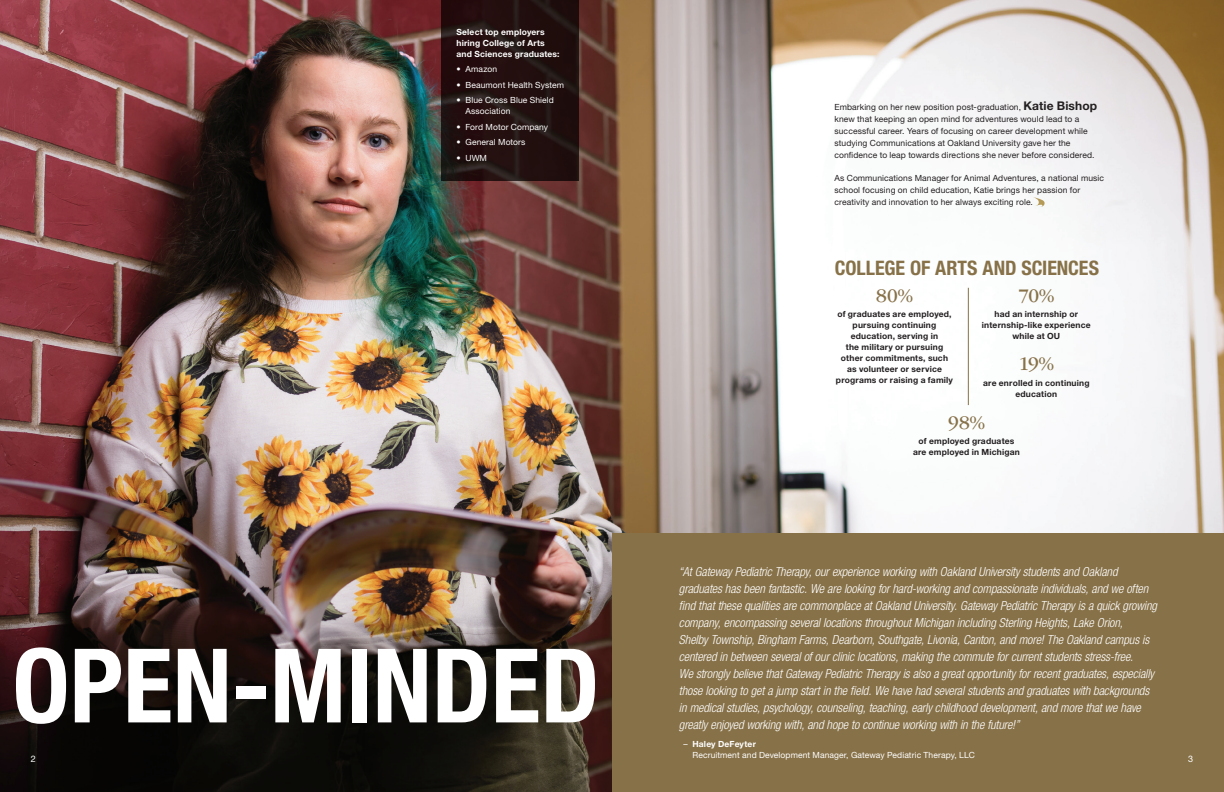
<style>
.page{position:relative;width:1224px;height:792px;background:#fff}
.page>*{position:absolute;margin:0;border:0;box-sizing:border-box;transform-origin:0 0}
.t1{font:700 condensed 103px "Helvetica Neue LT Std";color:#fff}
.t2{font:700 condensed 20px "Helvetica Neue LT Std";color:#877148}
.t3{font:20px "ITC Garamond Std";letter-spacing:-.015em;color:#877148}
.t4{font:italic 300 condensed 12.5px/17px "Helvetica Neue LT Std";letter-spacing:-.01em;color:#fff}
.t5{font:9px "Helvetica Neue LT Std";color:#fff}
.t6{font:8.5px/12px "Helvetica Neue LT Std";letter-spacing:.01em;color:#231f20}
.t7{font:700 8.5px/11px "Helvetica Neue LT Std";letter-spacing:.02em;color:#231f20;text-align:center}
.t8{font:8.5px/11px "Helvetica Neue LT Std";letter-spacing:.01em;color:#fff}
.t9{font:700 8.5px/11px "Helvetica Neue LT Std";letter-spacing:.02em;color:#fff}
.s1{font-weight:700;font-size:12px}
</style>
<div class="page">
<img style="left:0;top:0;width:1224px;height:792px">
<div style="left:612px;top:534px;width:612px;height:258px;background:#877148"></div>
<svg style="left:442px;top:0;width:137px;height:181px;background:#221010"></svg>
<hr style="left:968px;top:288px;width:1px;height:117px;background:#877148">
<svg style="left:1033px;top:197px;width:12px;height:10px"></svg>
<p class="t9" style="left:456px;top:26px;width:105px">Select top employers hiring College of Arts and Sciences graduates:</p>
<p class="t8" style="left:456px;top:63px;width:42px">• Amazon</p>
<p class="t8" style="left:456px;top:79px;width:109px">• Beaumont Health System</p>
<p class="t8" style="left:465px;top:94px;width:90px;text-indent:-9px">• Blue Cross Blue Shield<br>Association</p>
<p class="t8" style="left:456px;top:121px;width:93px">• Ford Motor Company</p>
<p class="t8" style="left:456px;top:136px;width:71px">• General Motors</p>
<p class="t8" style="left:456px;top:152px;width:32px">• UWM</p>
<p class="t6" style="left:834px;top:101px;width:264px">Embarking on her new position post-graduation, <span class="s1">Katie Bishop </span>knew that keeping an open mind for adventures would lead to a successful career. Years of focusing on career development while studying Communications at Oakland University gave her the confidence to leap towards directions she never before considered.</p>
<p class="t6" style="left:834px;top:172px;width:271px">As Communications Manager for Animal Adventures, a national music school focusing on child education, Katie brings her passion for creativity and innovation to her always exciting role.</p>
<h3 class="t2" style="left:835px;top:256px;width:266px">COLLEGE OF ARTS AND SCIENCES</h3>
<p class="t3" style="left:876px;top:285px;width:38px">80%</p>
<p class="t3" style="left:1018px;top:285px;width:37px">70%</p>
<p class="t7" style="left:837px;top:309px;width:116px">of graduates are employed,</p>
<p class="t7" style="left:995px;top:309px;width:85px">had an internship or</p>
<p class="t7" style="left:853px;top:320px;width:85px">pursuing continuing</p>
<p class="t7" style="left:982px;top:320px;width:110px">internship-like experience</p>
<p class="t7" style="left:851px;top:331px;width:89px">education, serving in</p>
<p class="t7" style="left:1012px;top:331px;width:49px">while at OU</p>
<p class="t7" style="left:841px;top:342px;width:109px">the military or pursuing other commitments, such as volunteer or service</p>
<p class="t3" style="left:1019px;top:353px;width:37px">19%</p>
<p class="t7" style="left:836px;top:375px;width:119px">programs or raising a family</p>
<p class="t7" style="left:983px;top:377px;width:108px">are enrolled in continuing education</p>
<p class="t3" style="left:948px;top:411px;width:38px">98%</p>
<p class="t7" style="left:913px;top:435px;width:108px">of employed graduates are employed in Michigan</p>
<p class="t4" style="left:679px;top:563px;width:480px">“At Gateway Pediatric Therapy, our experience working with Oakland University students and Oakland graduates has been fantastic. We are looking for hard-working and compassionate individuals, and we often find that these qualities are commonplace at Oakland University. Gateway Pediatric Therapy is a quick growing company, encompassing several locations throughout Michigan including Sterling Heights, Lake Orion,<br>Shelby Township, Bingham Farms, Dearborn, Southgate, Livonia, Canton, and more! The Oakland campus is centered in between several of our clinic locations, making the commute for current students stress-free.<br>We strongly believe that Gateway Pediatric Therapy is also a great opportunity for recent graduates, especially those looking to get a jump start in the field. We have had several students and graduates with backgrounds in medical studies, psychology, counseling, teaching, early childhood development, and more that we have greatly enjoyed working with, and hope to continue working with in the future!”</p>
<p class="t9" style="left:692px;top:738px;width:65px">Haley DeFeyter</p>
<p class="t8" style="left:692px;top:749px;width:284px">Recruitment and Development Manager, Gateway Pediatric Therapy, LLC</p>
<h2 class="t1" style="left:12px;top:624px;width:589px">OPEN-MINDED</h2>
<p class="t8" style="left:683px;top:738px;width:6px">–</p>
<p class="t5" style="left:31px;top:754px;width:7px">2</p>
<p class="t5" style="left:1188px;top:754px;width:7px">3</p>
</div>
